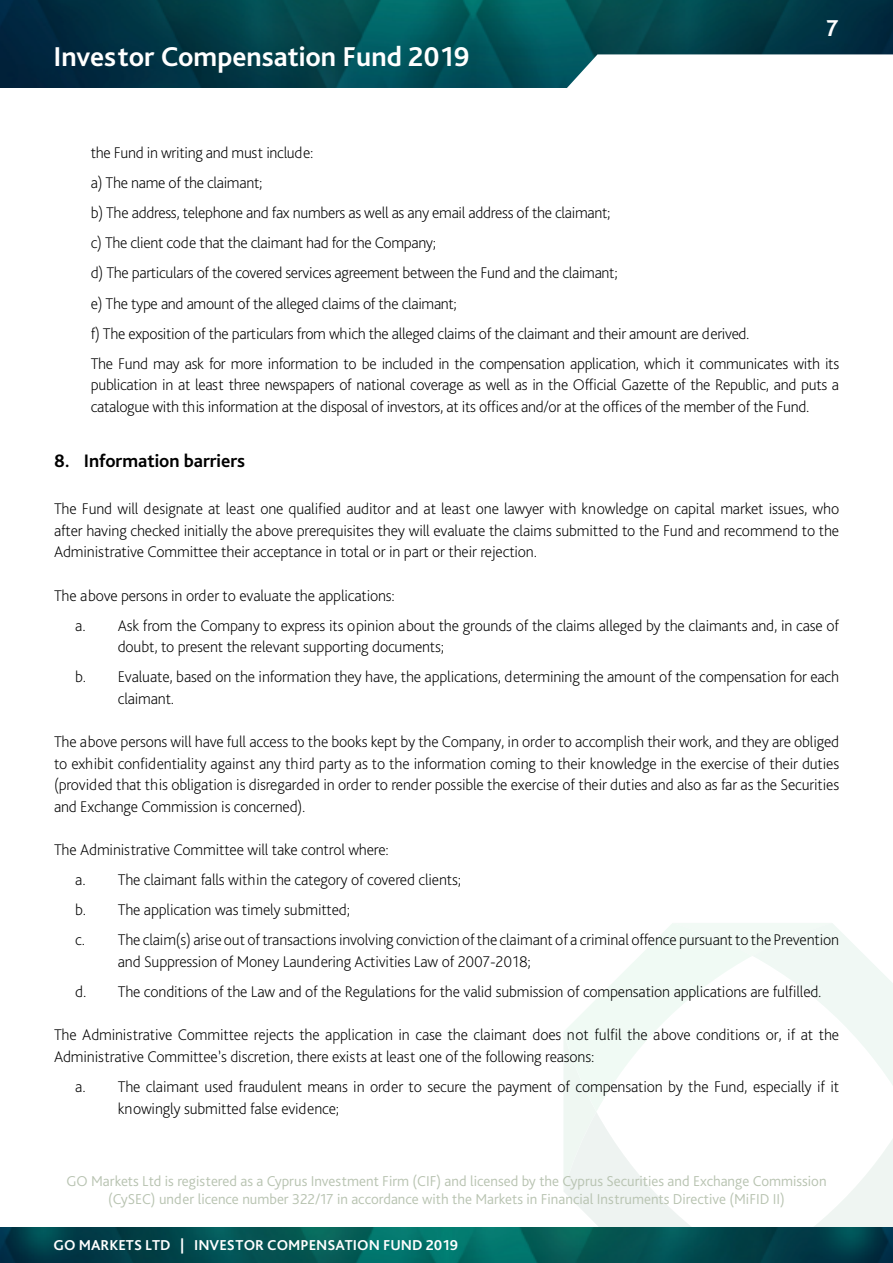
<style>
.page{position:relative;width:893px;height:1263px;background:#fff}
.page>*{position:absolute;margin:0;border:0;box-sizing:border-box;transform-origin:0 0}
.t1{font:700 28.5px "Bliss Pro";color:#fff}
.t2{font:700 24px "Bliss Pro";color:#fff}
.t3{font:700 18.9px "Bliss Pro";color:#000}
.t4{font:200 16.2px/30.2px "Bliss Pro";letter-spacing:-.01em;color:#000}
.t5{font:300 15px/18px "Bliss Pro";color:#b8c3b1;text-align:center}
.t6{font:700 15px "Bliss Pro";color:#fff}
</style>
<div class="page">
<svg style="left:564px;top:923px;width:329px;height:304px"></svg>
<img style="left:0;top:1227px;width:893px;height:36px">
<img style="left:0;top:0;width:893px;height:88px">
<svg style="left:566px;top:54px;width:327px;height:34px"></svg>
<h1 class="t1" style="left:53px;top:39px;width:418px">Investor Compensation Fund 2019</h1>
<h2 class="t2" style="left:826px;top:13px;width:13px">7</h2>
<p class="t4" style="left:91px;top:137px;width:750px">the Fund in writing and must include:<br>a) The name of the claimant;<br>b) The address, telephone and fax numbers as well as any email address of the claimant;<br>c) The client code that the claimant had for the Company;<br>d) The particulars of the covered services agreement between the Fund and the claimant;<br>e) The type and amount of the alleged claims of the claimant;<br>f) The exposition of the particulars from which the alleged claims of the claimant and their amount are derived.<br>The Fund may ask for more information to be included in the compensation application, which it communicates with its</p>
<p class="t4" style="left:91px;top:374px;width:750px;line-height:21.6px">publication in at least three newspapers of national coverage as well as in the Official Gazette of the Republic, and puts a catalogue with this information at the disposal of investors, at its offices and/or at the offices of the member of the Fund.</p>
<p class="t3" style="left:54px;top:449px;width:192px">8. Information barriers</p>
<p class="t4" style="left:54px;top:497px;width:787px;line-height:21.6px;text-align:justify">The Fund will designate at least one qualified auditor and at least one lawyer with knowledge on capital market issues, who after having checked initially the above prerequisites they will evaluate the claims submitted to the Fund and recommend to the Administrative Committee their acceptance in total or in part or their rejection.</p>
<p class="t4" style="left:75px;top:580px;width:765px;text-indent:-21px">The above persons in order to evaluate the applications:<br>a. Ask from the Company to express its opinion about the grounds of the claims alleged by the claimants and, in case of</p>
<p class="t4" style="left:75px;top:631px;width:765px;text-indent:43px">doubt, to present the relevant supporting documents;<br>b. Evaluate, based on the information they have, the applications, determining the amount of the compensation for each</p>
<p class="t4" style="left:118px;top:683px;width:58px">claimant.</p>
<p class="t4" style="left:54px;top:730px;width:787px;line-height:21.6px;text-align:justify">The above persons will have full access to the books kept by the Company, in order to accomplish their work, and they are obliged to exhibit confidentiality against any third party as to the information coming to their knowledge in the exercise of their duties (provided that this obligation is disregarded in order to render possible the exercise of their duties and also as far as the Securities and Exchange Commission is concerned).</p>
<p class="t4" style="left:75px;top:834px;width:765px;text-indent:-21px">The Administrative Committee will take control where:<br>a. The claimant falls within the category of covered clients;<br>b. The application was timely submitted;<br>c. The claim(s) arise out of transactions involving conviction of the claimant of a criminal offence pursuant to the Prevention</p>
<p class="t4" style="left:75px;top:946px;width:748px;text-indent:43px">and Suppression of Money Laundering Activities Law of 2007-2018;<br>d. The conditions of the Law and of the Regulations for the valid submission of compensation applications are fulfilled.</p>
<p class="t4" style="left:54px;top:1024px;width:787px;line-height:21.6px">The Administrative Committee rejects the application in case the claimant does not fulfil the above conditions or, if at the<br>Administrative Committee’s discretion, there exists at least one of the following reasons:</p>
<p class="t4" style="left:118px;top:1075px;width:723px;line-height:21.6px;text-indent:-43px">a. The claimant used fraudulent means in order to secure the payment of compensation by the Fund, especially if it knowingly submitted false evidence;</p>
<p class="t5" style="left:66px;top:1172px;width:762px">GO Markets Ltd is registered as a Cyprus Investment Firm (CIF) and licensed by the Cyprus Securities and Exchange Commission (CySEC) under licence number 322/17 in accordance with the Markets in Financial Instruments Directive (MiFID II)</p>
<p class="t6" style="left:53px;top:1235px;width:406px">GO MARKETS LTD | INVESTOR COMPENSATION FUND 2019</p>
</div>
